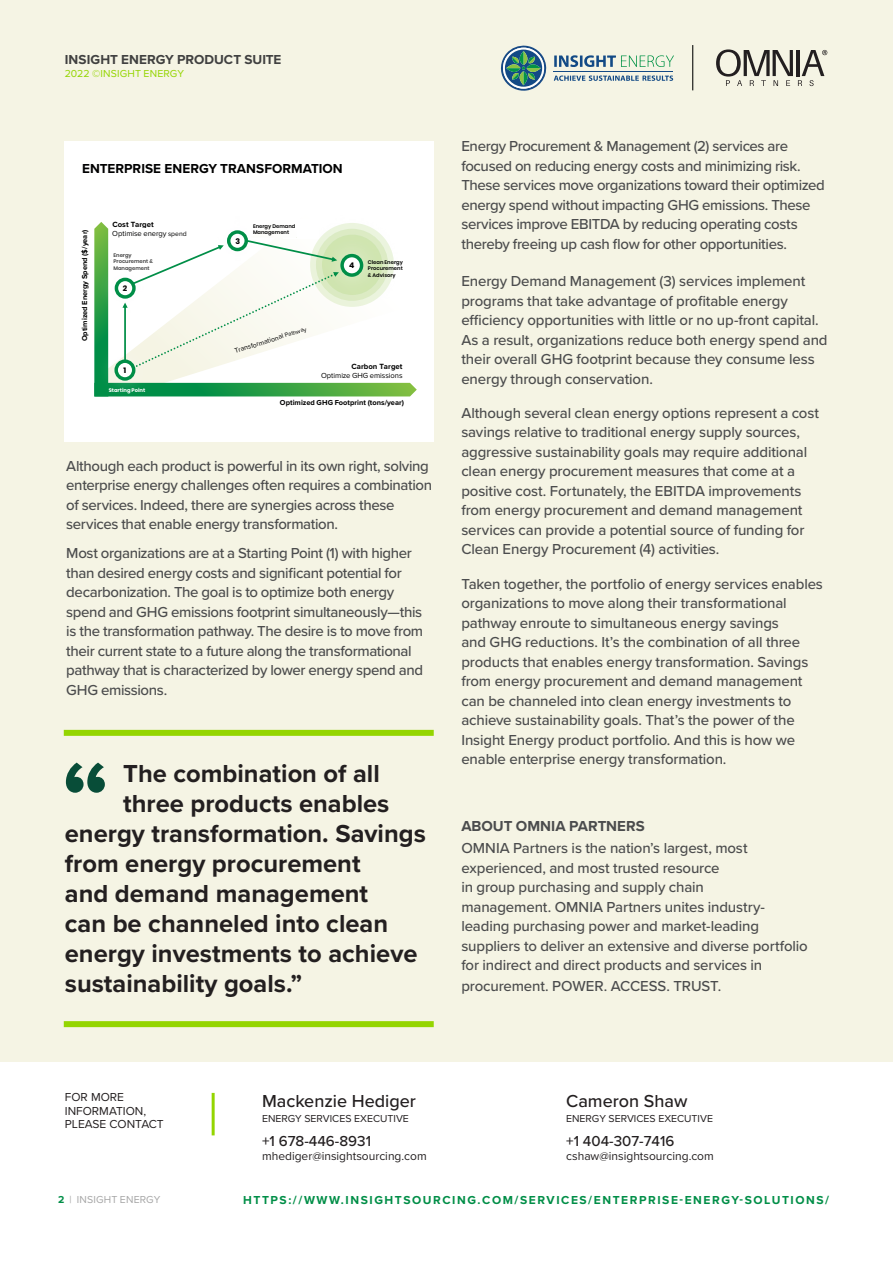
<style>
.page{position:relative;width:893px;height:1263px;background:#fff}
.page>*{position:absolute;margin:0;border:0;box-sizing:border-box;transform-origin:0 0}
.t1{font:700 25.5px "Proxima Nova";color:#231f20}
.t2{font:500 18px "Proxima Nova";color:#231f20}
.Cover_Sub_Title{font:500 15px/19.5px "Proxima Nova";letter-spacing:-.01em;color:#4b4c4d}
.t3{font:500 15px "Proxima Nova";color:#231f20}
.Document_Type{font:700 13.5px "Proxima Nova";letter-spacing:.005em;color:#000001}
.Document_Type-2{font:700 13.5px "Proxima Nova";letter-spacing:.005em;color:#404040}
.t4{font:12px/13.5px "Proxima Nova";color:#231f20}
.t5{font:700 12px "Proxima Nova";letter-spacing:.13em;color:#008e47}
.t6{font:10.5px "Proxima Nova";color:#231f20}
.Document_Type-3{font:10.5px "Proxima Nova";letter-spacing:.015em;color:#94d500}
.Document_Type-4{font:10.5px "Proxima Nova";letter-spacing:.015em;color:#a6a6a6}
.t7{font:7.8px/8.7px "Proxima Nova";color:#000}
.t8{font:700 7.8px "Poppins";color:#000}
.Document_Type-5{font:7.65px "Proxima Nova";letter-spacing:-.005em;color:#000001}
.Document_Type-6{font:700 7.5px "Proxima Nova";color:#000001}
.t9{font:6.9px "Proxima Nova";color:#000}
.t10{font:600 5.25px/6.3px "Poppins";color:#000;text-align:justify}
.t11{font:600 5.25px/6.3px "Poppins";color:#404040}
.t12{font:700 5.25px "Poppins";color:#fff}
.t13{font:700 4.35px "Proxima Nova";color:#000}
.s1{font-weight:700}
.s2{font-size:6.9px}
.s3{font-size:6px}
.s4{font-weight:700;color:#008e47}
</style>
<div class="page">
<div style="left:0;top:0;width:893px;height:1061px;background:#f5f4e4"></div>
<div style="left:65px;top:141px;width:369px;height:300px;background:#fff"></div>
<div style="left:64px;top:730px;width:370px;height:6px;background:#94d500"></div>
<div style="left:64px;top:1021px;width:370px;height:6px;background:#94d500"></div>
<img style="left:94px;top:396px;width:66px;height:1px">
<svg style="left:94px;top:222px;width:323px;height:174px"></svg>
<div style="left:110px;top:228px;width:81px;height:15px;background:#fff"></div>
<div style="left:306px;top:371px;width:98px;height:11px;background:#fff"></div>
<hr style="left:212px;top:1093px;width:3px;height:42px;background:#94d500">
<svg style="left:501px;top:45px;width:46px;height:45px"></svg>
<hr style="left:554px;top:71px;width:119px;height:1px;background:#134a86">
<svg style="left:554px;top:75px;width:119px;height:6px"></svg>
<svg style="left:554px;top:55px;width:120px;height:12px"></svg>
<svg style="left:716px;top:49px;width:111px;height:37px"></svg>
<hr style="left:692px;top:45px;width:1px;height:45px;background:#000">
<svg style="left:66px;top:762px;width:39px;height:31px"></svg>
<p class="Document_Type-2" style="left:65px;top:49px;width:218px">INSIGHT ENERGY PRODUCT SUITE</p>
<p class="Document_Type-3" style="left:65px;top:66px;width:121px">2022 ©INSIGHT ENERGY</p>
<p class="Document_Type" style="left:82px;top:158px;width:262px">ENTERPRISE ENERGY TRANSFORMATION</p>
<p class="t7" style="left:91px;top:217px;width:72px"><span class="s1">Cost Target<br></span>Lower energy spend</p>
<p class="t13" style="left:84px;top:293px;width:66px;rotate:-90deg">Optimized Energy Spend ($/year)</p>
<p class="t7" style="left:112px;top:220px;width:72px"><span class="s1">Cost Target<br></span>Lower energy spend</p>
<p class="Document_Type-6" style="left:79px;top:341px;width:113px;rotate:-90deg">Optimized Energy Spend ($/year)</p>
<p class="Document_Type-5" style="left:112px;top:228px;width:76px">Optimise energy <span class="s2">spend</span></p>
<p class="t11" style="left:114px;top:252px;width:41px">Energy<br>Procurement &amp;<br>Management</p>
<p class="t8" style="left:123px;top:284px;width:6px">2</p>
<p class="t8" style="left:124px;top:366px;width:4px">1</p>
<p class="t12" style="left:109px;top:387px;width:38px">Starting Point</p>
<p class="t8" style="left:235px;top:236px;width:6px">3</p>
<p class="t10" style="left:253px;top:223px;width:44px">Energy Demand<br>Management</p>
<p class="t10" style="left:275px;top:226px;width:44px">Energy Demand</p>
<p class="t9" style="left:233px;top:346px;width:76px;rotate:-18deg">Transformational <span class="s3">Pathway</span></p>
<p class="t10" style="left:368px;top:259px;width:36px">Clean Energy Procurement &amp; Advisory</p>
<p class="t8" style="left:349px;top:261px;width:7px">4</p>
<p class="t10" style="left:346px;top:263px;width:36px">Procurement</p>
<p class="t7" style="left:298px;top:359px;width:84px;text-align:right"><span class="s1">Carbon Target<br></span>Lower carbon emissions</p>
<p class="t7" style="left:320px;top:362px;width:84px;text-align:right"><span class="s1">Carbon Target<br></span>Lower carbon emissions</p>
<p class="t13" style="left:327px;top:397px;width:78px">Optimized Carbon Footprint (tons/year)</p>
<p class="Document_Type-5" style="left:321px;top:370px;width:83px">Optimize GHG emissions</p>
<p class="Document_Type-6" style="left:280px;top:397px;width:126px">Optimized GHG Footprint (tons/year)</p>
<p class="Cover_Sub_Title" style="left:66px;top:455px;width:367px">Although each product is powerful in its own right, solving enterprise energy challenges often requires a combination of services. Indeed, there are synergies across these services that enable energy transformation.</p>
<p class="Cover_Sub_Title" style="left:66px;top:543px;width:358px">Most organizations are at a Starting Point (1) with higher than desired energy costs and significant potential for decarbonization. The goal is to optimize both energy spend and GHG emissions footprint simultaneously—this is the transformation pathway. The desire is to move from their current state to a future along the transformational pathway that is characterized by lower energy spend and GHG emissions.</p>
<p class="t1" style="left:123px;top:754px;width:258px">The combination of all</p>
<p class="t1" style="left:123px;top:784px;width:268px">three products enables</p>
<p class="t1" style="left:65px;top:814px;width:363px">energy transformation. Savings</p>
<p class="t1" style="left:65px;top:844px;width:297px">from energy procurement</p>
<p class="t1" style="left:65px;top:874px;width:305px">and demand management</p>
<p class="t1" style="left:65px;top:904px;width:325px">can be channeled into clean</p>
<p class="t1" style="left:65px;top:934px;width:354px">energy investments to achieve</p>
<p class="t1" style="left:65px;top:964px;width:239px">sustainability goals.”</p>
<p class="Cover_Sub_Title" style="left:461px;top:136px;width:365px">Energy Procurement &amp; Management (2) services are focused on reducing energy costs and minimizing risk.<br>These services move organizations toward their optimized energy spend without impacting GHG emissions. These services improve EBITDA by reducing operating costs thereby freeing up cash flow for other opportunities.</p>
<p class="Cover_Sub_Title" style="left:461px;top:271px;width:368px">Energy Demand Management (3) services implement programs that take advantage of profitable energy efficiency opportunities with little or no up-front capital.<br>As a result, organizations reduce both energy spend and their overall GHG footprint because they consume less energy through conservation.</p>
<p class="Cover_Sub_Title" style="left:461px;top:403px;width:359px">Although several clean energy options represent a cost savings relative to traditional energy supply sources, aggressive sustainability goals may require additional clean energy procurement measures that come at a positive cost. Fortunately, the EBITDA improvements from energy procurement and demand management services can provide a potential source of funding for Clean Energy Procurement (4) activities.</p>
<p class="Cover_Sub_Title" style="left:461px;top:574px;width:363px">Taken together, the portfolio of energy services enables organizations to move along their transformational pathway enroute to simultaneous energy savings<br>and GHG reductions. It’s the combination of all three products that enables energy transformation. Savings from energy procurement and demand management can be channeled into clean energy investments to achieve sustainability goals. That’s the power of the Insight Energy product portfolio. And this is how we enable enterprise energy transformation.</p>
<p class="Cover_Sub_Title" style="left:461px;top:814px;width:288px;line-height:22.5px"><span class="s1">ABOUT OMNIA PARTNERS<br></span>OMNIA Partners is the nation’s largest, most</p>
<p class="Cover_Sub_Title" style="left:461px;top:857px;width:348px">experienced, and most trusted resource<br>in group purchasing and supply chain<br>management. OMNIA Partners unites industry&shy;leading purchasing power and market-leading suppliers to deliver an extensive and diverse portfolio for indirect and direct products and services in procurement. POWER. ACCESS. TRUST.</p>
<p class="t4" style="left:65px;top:1090px;width:83px">FOR MORE<br>INFORMATION,</p>
<p class="t4" style="left:65px;top:1117px;width:100px">PLEASE CONTACT</p>
<p class="t2" style="left:262px;top:1088px;width:155px">Mackenzie Hediger</p>
<p class="t6" style="left:262px;top:1111px;width:148px">ENERGY SERVICES EXECUTIVE</p>
<p class="t3" style="left:262px;top:1130px;width:110px">+1 678-446-8931</p>
<p class="t4" style="left:262px;top:1148px;width:166px">mhediger@insightsourcing.com</p>
<p class="t2" style="left:566px;top:1088px;width:123px">Cameron Shaw</p>
<p class="t6" style="left:566px;top:1111px;width:148px">ENERGY SERVICES EXECUTIVE</p>
<p class="t3" style="left:566px;top:1130px;width:110px">+1 404-307-7416</p>
<p class="t4" style="left:566px;top:1148px;width:149px">cshaw@insightsourcing.com</p>
<p class="Document_Type-4" style="left:58px;top:1192px;width:104px"><span class="s4">2</span> | INSIGHT ENERGY</p>
<p class="t5" style="left:243px;top:1191px;width:587px">HTTPS://WWW.INSIGHTSOURCING.COM/SERVICES/ENTERPRISE-ENERGY-SOLUTIONS/</p>
</div>
